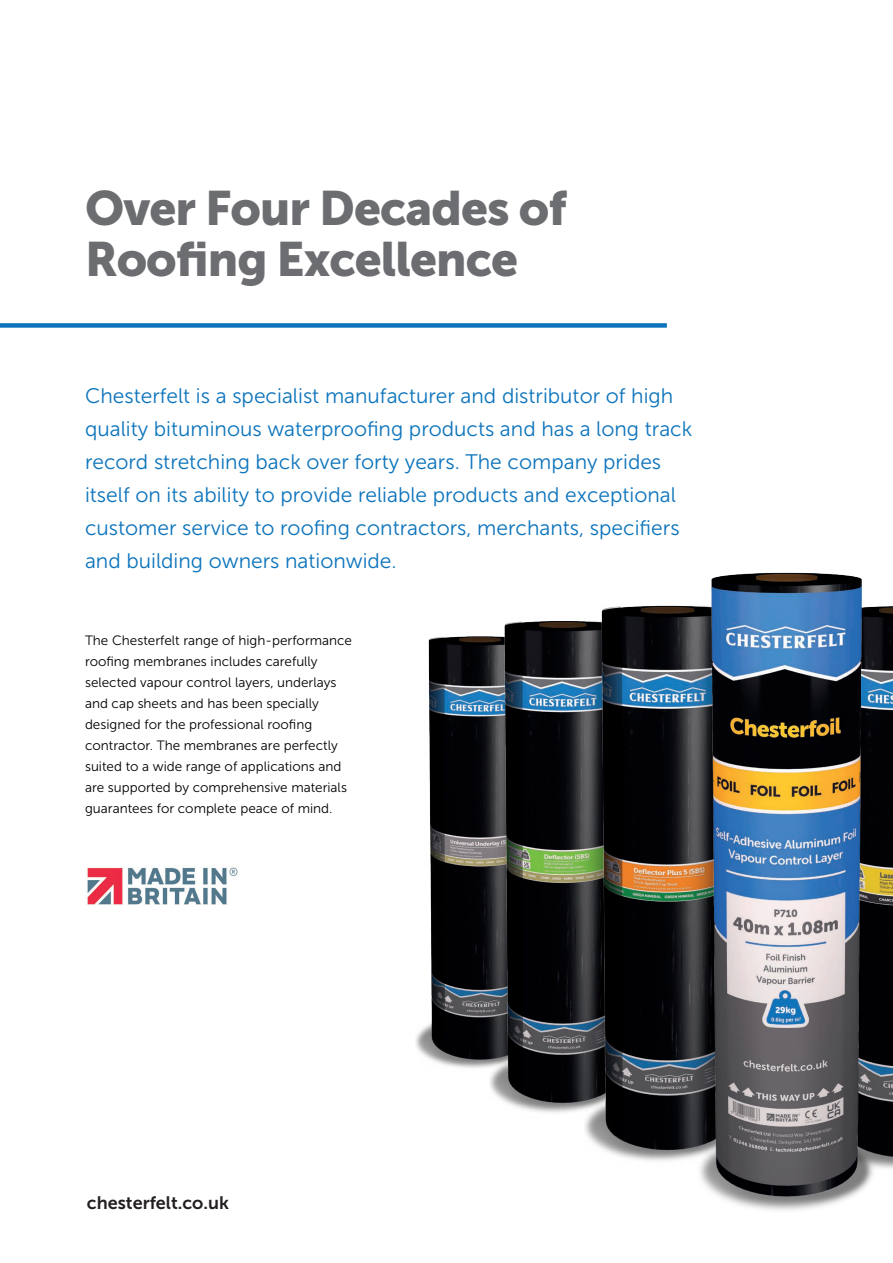
<style>
.page{position:relative;width:893px;height:1263px;background:#fff}
.page>*{position:absolute;margin:0;border:0;box-sizing:border-box;transform-origin:0 0}
.t1{font:48px/51px "Museo Sans 900";letter-spacing:-.02em;color:#6c6d70}
.t2{font:21px/33px "Museo Sans 300";color:#0c74bc}
.t3{font:18px "Museo Sans 700";color:#231f20}
.t4{font:13.5px/21px "Museo Sans 300";color:#000}
</style>
<div class="page">
<img style="left:415px;top:636px;width:74px;height:432px">
<img style="left:489px;top:621px;width:95px;height:492px">
<div style="left:0;top:323px;width:667px;height:5px;background:#0c74bc"></div>
<img style="left:584px;top:605px;width:106px;height:556px">
<img style="left:690px;top:572px;width:203px;height:639px">
<img style="left:87px;top:867px;width:151px;height:38px">
<h1 class="t1" style="left:85px;top:183px;width:483px">Over Four Decades of<br>Roofing Excellence</h1>
<p class="t2" style="left:85px;top:379px;width:609px">Chesterfelt is a specialist manufacturer and distributor of high quality bituminous waterproofing products and has a long track record stretching back over forty years. The company prides itself on its ability to provide reliable products and exceptional customer service to roofing contractors, merchants, specifiers and building owners nationwide.</p>
<p class="t4" style="left:85px;top:630px;width:269px">The Chesterfelt range of high-performance roofing membranes includes carefully selected vapour control layers, underlays and cap sheets and has been specially designed for the professional roofing contractor. The membranes are perfectly suited to a wide range of applications and are supported by comprehensive materials guarantees for complete peace of mind.</p>
<h3 class="t3" style="left:87px;top:1193px;width:144px">chesterfelt.co.uk</h3>
</div>
